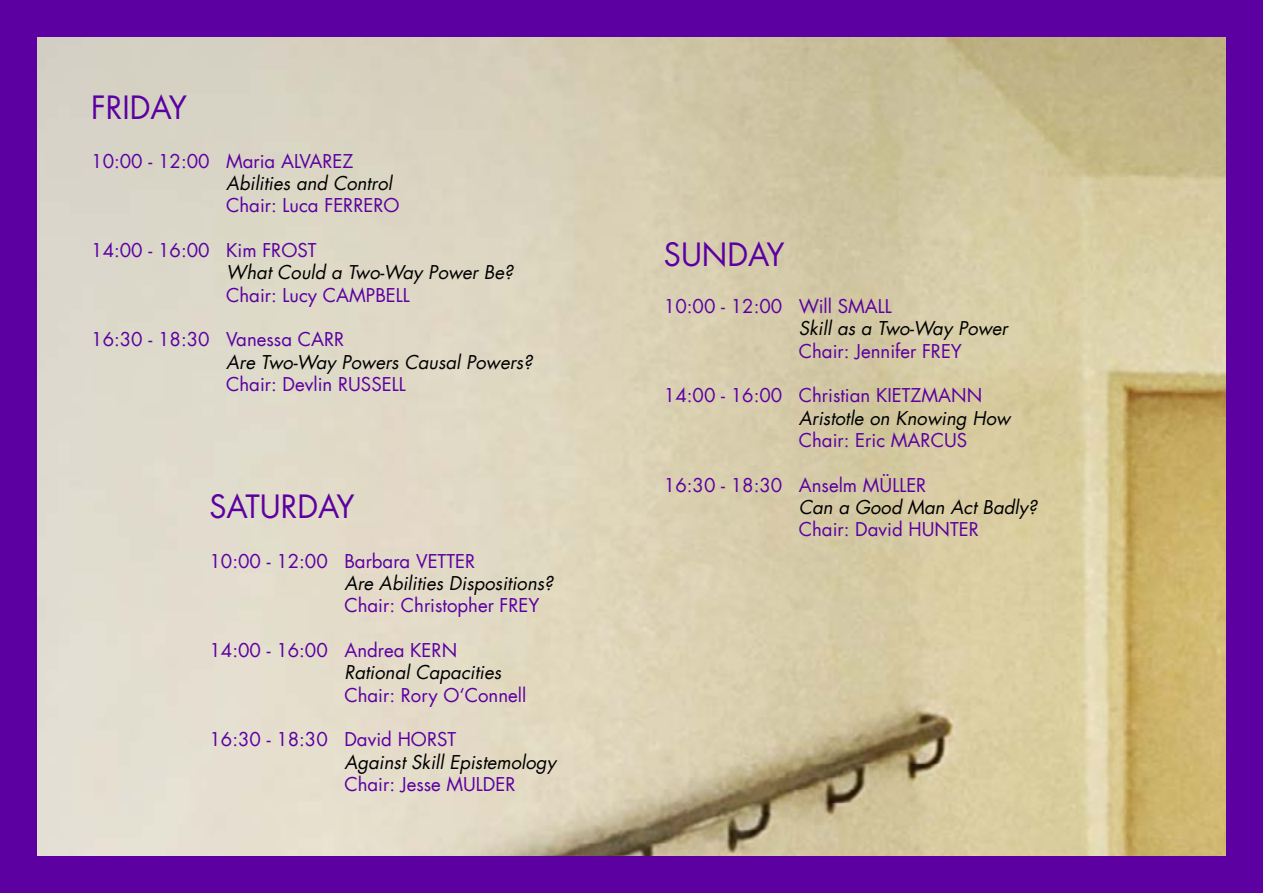
<style>
.page{position:relative;width:1263px;height:893px;background:#fff}
.page>*{position:absolute;margin:0;border:0;box-sizing:border-box;transform-origin:0 0}
.t1{font:31.35px "Futura";color:#5c00a1}
.t2{font:18.6px "Futura";color:#5c00a1}
.t3{font:italic 18.6px "Futura";color:#000}
</style>
<div class="page">
<img style="left:36px;top:36px;width:1191px;height:821px">
<div style="left:0;top:0;width:36px;height:893px;background:#5c00a1"></div>
<div style="left:1227px;top:0;width:36px;height:893px;background:#5c00a1"></div>
<div style="left:0;top:857px;width:1263px;height:36px;background:#5c00a1"></div>
<div style="left:0;top:0;width:1263px;height:36px;background:#5c00a1"></div>
<h1 class="t1" style="left:91px;top:88px;width:97px">FRIDAY</h1>
<p class="t2" style="left:91px;top:149px;width:120px">10:00 - 12:00</p>
<p class="t2" style="left:91px;top:238px;width:120px">14:00 - 16:00</p>
<p class="t2" style="left:91px;top:328px;width:120px">16:30 - 18:30</p>
<p class="t2" style="left:226px;top:149px;width:129px">Maria ALVAREZ</p>
<p class="t3" style="left:226px;top:171px;width:167px">Abilities and Control</p>
<p class="t2" style="left:226px;top:194px;width:175px">Chair: Luca FERRERO</p>
<p class="t2" style="left:226px;top:238px;width:92px">Kim FROST</p>
<p class="t3" style="left:226px;top:261px;width:289px">What Could a Two-Way Power Be?</p>
<p class="t2" style="left:226px;top:283px;width:185px">Chair: Lucy CAMPBELL</p>
<p class="t2" style="left:226px;top:328px;width:120px">Vanessa CARR</p>
<p class="t3" style="left:226px;top:350px;width:308px">Are Two-Way Powers Causal Powers?</p>
<p class="t2" style="left:226px;top:372px;width:181px">Chair: Devlin RUSSELL</p>
<h1 class="t1" style="left:209px;top:486px;width:147px">SATURDAY</h1>
<p class="t2" style="left:209px;top:549px;width:120px">10:00 - 12:00</p>
<p class="t2" style="left:209px;top:638px;width:120px">14:00 - 16:00</p>
<p class="t2" style="left:209px;top:728px;width:120px">16:30 - 18:30</p>
<p class="t2" style="left:344px;top:549px;width:132px">Barbara VETTER</p>
<p class="t3" style="left:344px;top:571px;width:210px">Are Abilities Dispositions?</p>
<p class="t2" style="left:344px;top:594px;width:197px">Chair: Christopher FREY</p>
<p class="t2" style="left:344px;top:638px;width:114px">Andrea KERN</p>
<p class="t3" style="left:344px;top:661px;width:158px">Rational Capacities</p>
<p class="t2" style="left:344px;top:683px;width:183px">Chair: Rory O‘Connell</p>
<p class="t2" style="left:344px;top:728px;width:113px">David HORST</p>
<p class="t3" style="left:344px;top:750px;width:213px">Against Skill Epistemology</p>
<p class="t2" style="left:344px;top:772px;width:173px">Chair: Jesse MULDER</p>
<h1 class="t1" style="left:664px;top:235px;width:122px">SUNDAY</h1>
<p class="t2" style="left:664px;top:294px;width:120px">10:00 - 12:00</p>
<p class="t2" style="left:664px;top:383px;width:120px">14:00 - 16:00</p>
<p class="t2" style="left:664px;top:473px;width:120px">16:30 - 18:30</p>
<p class="t2" style="left:799px;top:294px;width:95px">Will SMALL</p>
<p class="t3" style="left:799px;top:316px;width:211px">Skill as a Two-Way Power</p>
<p class="t2" style="left:799px;top:339px;width:165px">Chair: Jennifer FREY</p>
<p class="t2" style="left:799px;top:383px;width:185px">Christian KIETZMANN</p>
<p class="t3" style="left:799px;top:406px;width:213px">Aristotle on Knowing How</p>
<p class="t2" style="left:799px;top:428px;width:170px">Chair: Eric MARCUS</p>
<p class="t2" style="left:799px;top:473px;width:129px">Anselm MÜLLER</p>
<p class="t3" style="left:799px;top:495px;width:240px">Can a Good Man Act Badly?</p>
<p class="t2" style="left:799px;top:517px;width:182px">Chair: David HUNTER</p>
</div>
